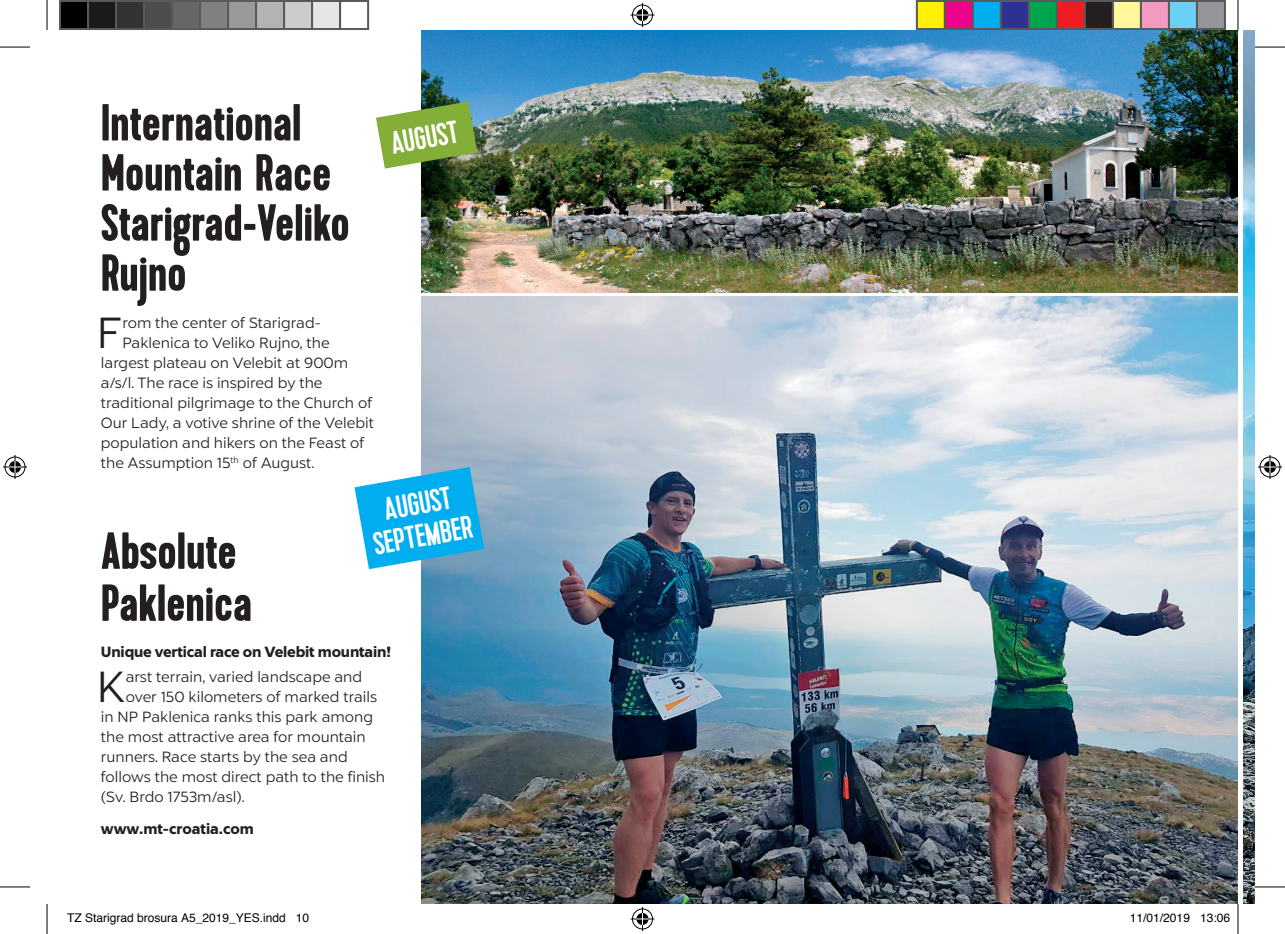
<style>
.page{position:relative;width:1285px;height:934px;background:#fff}
.page>*{position:absolute;margin:0;border:0;box-sizing:border-box;transform-origin:0 0}
.t1{font:700 52px/50px "Kapra";color:#231f20}
.t2{font:44px "Liszt FY";color:#231f20}
.t3{font:32px/32px "Kapra";color:#fff;text-align:center}
.t4{font:15px "Liszt FY";color:#231f20}
.t5{font:900 15px "Liszt FY";letter-spacing:-.01em;color:#231f20}
.t6{font:12px "Helvetica";color:#000}
</style>
<div class="page">
<img style="left:421px;top:30px;width:817px;height:262px">
<img style="left:421px;top:296px;width:817px;height:607px">
<img style="left:1243px;top:30px;width:12px;height:873px">
<svg style="left:376px;top:101px;width:101px;height:67px;background:#89ac55"></svg>
<svg style="left:354px;top:467px;width:130px;height:102px;background:#34b7ea"></svg>
<hr style="left:0;top:47px;width:30px;height:1px;background:#000">
<hr style="left:1255px;top:47px;width:30px;height:1px;background:#000">
<hr style="left:0;top:886px;width:30px;height:1px;background:#000">
<hr style="left:1255px;top:886px;width:30px;height:1px;background:#000">
<hr style="left:47px;top:0;width:1px;height:30px;background:#000">
<hr style="left:47px;top:903px;width:1px;height:30px;background:#000">
<hr style="left:1237px;top:0;width:1px;height:30px;background:#000">
<hr style="left:1237px;top:903px;width:1px;height:30px;background:#000">
<svg style="left:630px;top:3px;width:24px;height:24px"></svg>
<svg style="left:630px;top:907px;width:24px;height:23px"></svg>
<svg style="left:3px;top:455px;width:24px;height:24px"></svg>
<svg style="left:1258px;top:455px;width:24px;height:24px"></svg>
<div style="left:60px;top:1px;width:28px;height:28px;background:#000"></div>
<div style="left:59px;top:0;width:30px;height:30px;border:2px solid #595959"></div>
<div style="left:88px;top:1px;width:28px;height:28px;background:#1a1a1a"></div>
<div style="left:87px;top:0;width:30px;height:30px;border:2px solid #595959"></div>
<div style="left:116px;top:1px;width:28px;height:28px;background:#333"></div>
<div style="left:115px;top:0;width:30px;height:30px;border:2px solid #595959"></div>
<div style="left:144px;top:1px;width:28px;height:28px;background:#4d4d4d"></div>
<div style="left:143px;top:0;width:30px;height:30px;border:2px solid #595959"></div>
<div style="left:172px;top:1px;width:28px;height:28px;background:#666"></div>
<div style="left:171px;top:0;width:30px;height:30px;border:2px solid #595959"></div>
<div style="left:200px;top:1px;width:28px;height:28px;background:#808080"></div>
<div style="left:199px;top:0;width:30px;height:30px;border:2px solid #595959"></div>
<div style="left:228px;top:1px;width:28px;height:28px;background:#999"></div>
<div style="left:227px;top:0;width:30px;height:30px;border:2px solid #595959"></div>
<div style="left:256px;top:1px;width:28px;height:28px;background:#b3b3b3"></div>
<div style="left:255px;top:0;width:30px;height:30px;border:2px solid #595959"></div>
<div style="left:284px;top:1px;width:28px;height:28px;background:#ccc"></div>
<div style="left:283px;top:0;width:30px;height:30px;border:2px solid #595959"></div>
<div style="left:312px;top:1px;width:28px;height:28px;background:#e6e6e6"></div>
<div style="left:311px;top:0;width:30px;height:30px;border:2px solid #595959"></div>
<div style="left:339px;top:0;width:30px;height:30px;border:2px solid #595959"></div>
<div style="left:917px;top:1px;width:28px;height:28px;background:#fff101"></div>
<div style="left:916px;top:0;width:30px;height:30px;border:2px solid #595959"></div>
<div style="left:945px;top:1px;width:28px;height:28px;background:#ed028c"></div>
<div style="left:944px;top:0;width:30px;height:30px;border:2px solid #595959"></div>
<div style="left:973px;top:1px;width:28px;height:28px;background:#00aeef"></div>
<div style="left:972px;top:0;width:30px;height:30px;border:2px solid #595959"></div>
<div style="left:1001px;top:1px;width:28px;height:28px;background:#2e3092"></div>
<div style="left:1000px;top:0;width:30px;height:30px;border:2px solid #595959"></div>
<div style="left:1029px;top:1px;width:28px;height:28px;background:#00a54f"></div>
<div style="left:1028px;top:0;width:30px;height:30px;border:2px solid #595959"></div>
<div style="left:1057px;top:1px;width:28px;height:28px;background:#ee1d23"></div>
<div style="left:1056px;top:0;width:30px;height:30px;border:2px solid #595959"></div>
<div style="left:1085px;top:1px;width:28px;height:28px;background:#231f20"></div>
<div style="left:1084px;top:0;width:30px;height:30px;border:2px solid #595959"></div>
<div style="left:1113px;top:1px;width:28px;height:28px;background:#fff79a"></div>
<div style="left:1112px;top:0;width:30px;height:30px;border:2px solid #595959"></div>
<div style="left:1141px;top:1px;width:28px;height:28px;background:#f499c2"></div>
<div style="left:1140px;top:0;width:30px;height:30px;border:2px solid #595959"></div>
<div style="left:1169px;top:1px;width:28px;height:28px;background:#6bcff6"></div>
<div style="left:1168px;top:0;width:30px;height:30px;border:2px solid #595959"></div>
<div style="left:1197px;top:1px;width:28px;height:28px;background:#939598"></div>
<div style="left:1196px;top:0;width:30px;height:30px;border:2px solid #595959"></div>
<h1 class="t1" style="left:101px;top:99px;width:250px">International<br>Mountain Race<br>Starigrad-Veliko<br>Rujno</h1>
<h2 class="t2" style="left:97px;top:306px;width:27px">F</h2>
<p class="t4" style="left:122px;top:314px;width:200px">rom the center of Starigrad-</p>
<p class="t4" style="left:122px;top:334px;width:209px">Paklenica to Veliko Rujno, the</p>
<p class="t4" style="left:101px;top:354px;width:249px">largest plateau on Velebit at 900m</p>
<p class="t4" style="left:101px;top:374px;width:223px">a/s/l. The race is inspired by the</p>
<p class="t4" style="left:101px;top:394px;width:273px">traditional pilgrimage to the Church of</p>
<p class="t4" style="left:101px;top:414px;width:274px">Our Lady, a votive shrine of the Velebit</p>
<p class="t4" style="left:101px;top:434px;width:265px">population and hikers on the Feast of</p>
<p class="t4" style="left:101px;top:453px;width:215px">the Assumption 15<sup>th</sup> of August.</p>
<h3 class="t3" style="left:388px;top:128px;width:69px;rotate:-10deg">AUGUST</h3>
<h1 class="t1" style="left:101px;top:526px;width:153px;line-height:52px">Absolute<br>Paklenica</h1>
<h3 class="t3" style="left:366px;top:497px;width:102px;rotate:-10deg">AUGUST<br>SEPTEMBER</h3>
<p class="t5" style="left:101px;top:641px;width:291px">Unique vertical race on Velebit mountain!</p>
<h2 class="t2" style="left:97px;top:660px;width:30px">K</h2>
<p class="t4" style="left:126px;top:667px;width:238px">arst terrain, varied landscape and</p>
<p class="t4" style="left:126px;top:687px;width:253px">over 150 kilometers of marked trails</p>
<p class="t4" style="left:101px;top:707px;width:274px">in NP Paklenica ranks this park among</p>
<p class="t4" style="left:101px;top:727px;width:266px">the most attractive area for mountain</p>
<p class="t4" style="left:101px;top:747px;width:248px">runners. Race starts by the sea and</p>
<p class="t4" style="left:101px;top:767px;width:286px">follows the most direct path to the finish</p>
<p class="t4" style="left:101px;top:787px;width:145px">(Sv. Brdo 1753m/asl).</p>
<p class="t5" style="left:101px;top:819px;width:155px">www.mt-croatia.com</p>
<p class="t6" style="left:67px;top:908px;width:244px">TZ Starigrad brosura A5_2019_YES.indd 10</p>
<p class="t6" style="left:1130px;top:908px;width:102px">11/01/2019 13:06</p>
</div>
